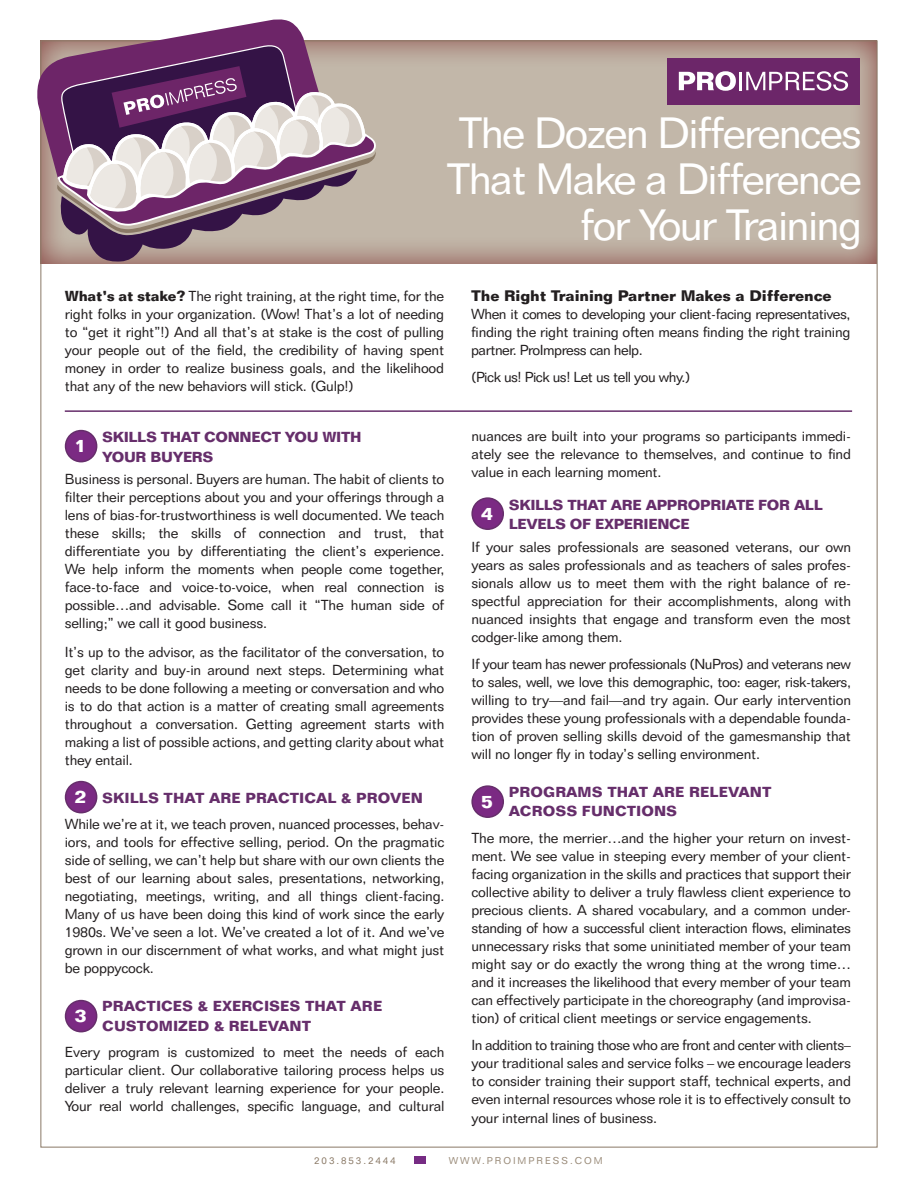
<style>
.page{position:relative;width:918px;height:1188px;background:#fff}
.page>*{position:absolute;margin:0;border:0;box-sizing:border-box;transform-origin:0 0}
.t1{font:42.9px/45.6px "Folio BT";letter-spacing:-.04em;color:#fff;text-align:right}
.t2{font:700 18px "Folio BT";color:#fff}
.Text{font:700 15px "Folio BT";letter-spacing:-.01em;color:#231f20}
.Text-2{font:14.25px/18px "Folio BT";letter-spacing:-.015em;color:#231f20;text-align:justify}
.Text-3{font:700 14.25px/19.5px "Folio BT";letter-spacing:-.01em;color:#662e6b}
.Text-4{font:700 14.25px/19.5px "Folio BT";letter-spacing:-.03em;color:#662e6b}
.Text-5{font:14.25px "Folio BT";letter-spacing:-.035em;color:#231f20}
.t3{font:9.75px "Folio BT";letter-spacing:.2em;color:#9a8b79}
.t4{font:9.75px "Folio BT";letter-spacing:.2em;color:#8a7966}
.s1{font-weight:700}
</style>
<div class="page">
<div style="left:38px;top:40px;width:840px;height:226px;background:#952025;opacity:.75"></div>
<div style="left:667px;top:58px;width:192px;height:46px;background:#6c2669"></div>
<svg style="left:679px;top:71px;width:57px;height:20px"></svg>
<hr style="left:739px;top:72px;width:3px;height:18px;background:#fff">
<svg style="left:746px;top:71px;width:102px;height:20px"></svg>
<div style="left:414px;top:1157px;width:12px;height:7px;background:#762b84"></div>
<div style="left:66px;top:431px;width:31px;height:31px;background:#7b2a83;border-radius:50%"></div>
<div style="left:65px;top:430px;width:32px;height:32px;border:2px solid #662e6b;border-radius:50%"></div>
<div style="left:66px;top:782px;width:31px;height:31px;background:#7b2a83;border-radius:50%"></div>
<div style="left:65px;top:781px;width:32px;height:32px;border:2px solid #662e6b;border-radius:50%"></div>
<div style="left:66px;top:1001px;width:31px;height:31px;background:#7b2a83;border-radius:50%"></div>
<div style="left:65px;top:1000px;width:32px;height:32px;border:2px solid #662e6b;border-radius:50%"></div>
<div style="left:472px;top:498px;width:31px;height:31px;background:#7b2a83;border-radius:50%"></div>
<div style="left:471px;top:497px;width:33px;height:33px;border:2px solid #662e6b;border-radius:50%"></div>
<div style="left:472px;top:786px;width:31px;height:31px;background:#7b2a83;border-radius:50%"></div>
<div style="left:471px;top:785px;width:33px;height:33px;border:2px solid #662e6b;border-radius:50%"></div>
<svg style="left:37px;top:19px;width:289px;height:170px"></svg>
<svg style="left:55px;top:44px;width:325px;height:218px"></svg>
<hr style="left:65px;top:410px;width:787px;height:2px;background:#662e6b">
<p class="t1" style="left:446px;top:110px;width:417px">The Dozen Differences<br>That Make a Difference for Your Training</p>
<p class="Text-2" style="left:65px;top:287px;width:381px"><span class="s1">What’s at stake?</span> The right training, at the right time, for the right folks in your organization. (Wow! That’s a lot of needing to “get it right”!) And all that’s at stake is the cost of pulling your people out of the field, the credibility of having spent money in order to realize business goals, and the likelihood that any of the new behaviors will stick. (Gulp!)</p>
<p class="Text" style="left:471px;top:287px;width:362px">The Right Training Partner Makes a Difference</p>
<p class="Text-2" style="left:471px;top:305px;width:381px">When it comes to developing your client-facing representatives, finding the right training often means finding the right training partner. ProImpress can help.</p>
<p class="Text-5" style="left:471px;top:369px;width:221px">(Pick us! Pick us! Let us tell you why.)</p>
<p class="t2" style="left:75px;top:435px;width:13px">1</p>
<p class="Text-4" style="left:102px;top:427px;width:261px">SKILLS THAT CONNECT YOU WITH<br>YOUR BUYERS</p>
<p class="Text-2" style="left:65px;top:470px;width:381px">Business is personal. Buyers are human. The habit of clients to filter their perceptions about you and your offerings through a lens of bias-for-trustworthiness is well documented. We teach these skills; the skills of connection and trust, that differentiate you by differentiating the client’s experience.<br>We help inform the moments when people come together, face-to-face and voice-to-voice, when real connection is possible…and advisable. Some call it “The human side of selling;” we call it good business.</p>
<p class="Text-2" style="left:65px;top:643px;width:381px">It’s up to the advisor, as the facilitator of the conversation, to get clarity and buy-in around next steps. Determining what needs to be done following a meeting or conversation and who is to do that action is a matter of creating small agreements throughout a conversation. Getting agreement starts with making a list of possible actions, and getting clarity about what they entail.</p>
<p class="t2" style="left:75px;top:786px;width:13px">2</p>
<p class="Text-3" style="left:102px;top:788px;width:322px">SKILLS THAT ARE PRACTICAL &amp; PROVEN</p>
<p class="Text-2" style="left:65px;top:815px;width:381px">While we’re at it, we teach proven, nuanced processes, behav&shy;iors, and tools for effective selling, period. On the pragmatic side of selling, we can’t help but share with our own clients the best of our learning about sales, presentations, networking, negotiating, meetings, writing, and all things client-facing.<br>Many of us have been doing this kind of work since the early 1980s. We’ve seen a lot. We’ve created a lot of it. And we’ve grown in our discernment of what works, and what might just be poppycock.</p>
<p class="t2" style="left:75px;top:1005px;width:13px">3</p>
<p class="Text-3" style="left:102px;top:996px;width:282px">PRACTICES &amp; EXERCISES THAT ARE<br>CUSTOMIZED &amp; RELEVANT</p>
<p class="Text-2" style="left:65px;top:1043px;width:381px">Every program is customized to meet the needs of each particular client. Our collaborative tailoring process helps us deliver a truly relevant learning experience for your people.<br>Your real world challenges, specific language, and cultural</p>
<p class="Text-2" style="left:471px;top:427px;width:381px">nuances are built into your programs so participants immedi&shy;ately see the relevance to themselves, and continue to find value in each learning moment.</p>
<p class="t2" style="left:481px;top:502px;width:13px">4</p>
<p class="Text-4" style="left:509px;top:495px;width:315px">SKILLS THAT ARE APPROPRIATE FOR ALL<br>LEVELS OF EXPERIENCE</p>
<p class="Text-2" style="left:471px;top:538px;width:381px">If your sales professionals are seasoned veterans, our own years as sales professionals and as teachers of sales profes&shy;sionals allow us to meet them with the right balance of re&shy;spectful appreciation for their accomplishments, along with nuanced insights that engage and transform even the most codger-like among them.</p>
<p class="Text-2" style="left:471px;top:655px;width:381px">If your team has newer professionals (NuPros) and veterans new to sales, well, we love this demographic, too: eager, risk-takers, willing to try—and fail—and try again. Our early intervention provides these young professionals with a dependable founda&shy;tion of proven selling skills devoid of the gamesmanship that will no longer fly in today’s selling environment.</p>
<p class="t2" style="left:481px;top:790px;width:13px">5</p>
<p class="Text-3" style="left:509px;top:782px;width:264px">PROGRAMS THAT ARE RELEVANT<br>ACROSS FUNCTIONS</p>
<p class="Text-2" style="left:471px;top:829px;width:381px">The more, the merrier…and the higher your return on invest&shy;ment. We see value in steeping every member of your client&shy;facing organization in the skills and practices that support their collective ability to deliver a truly flawless client experience to precious clients. A shared vocabulary, and a common under&shy;standing of how a successful client interaction flows, eliminates unnecessary risks that some uninitiated member of your team might say or do exactly the wrong thing at the wrong time… and it increases the likelihood that every member of your team can effectively participate in the choreography (and improvisa&shy;tion) of critical client meetings or service engagements.</p>
<p class="Text-2" style="left:471px;top:1036px;width:381px">In addition to training those who are front and center with clients– your traditional sales and service folks – we encourage leaders to consider training their support staff, technical experts, and even internal resources whose role it is to effectively consult to</p>
<p class="Text-2" style="left:471px;top:1109px;width:187px">your internal lines of business.</p>
<p class="t4" style="left:314px;top:1155px;width:83px">203.853.2444</p>
<p class="t3" style="left:449px;top:1155px;width:155px">WWW.PROIMPRESS.COM</p>
</div>
